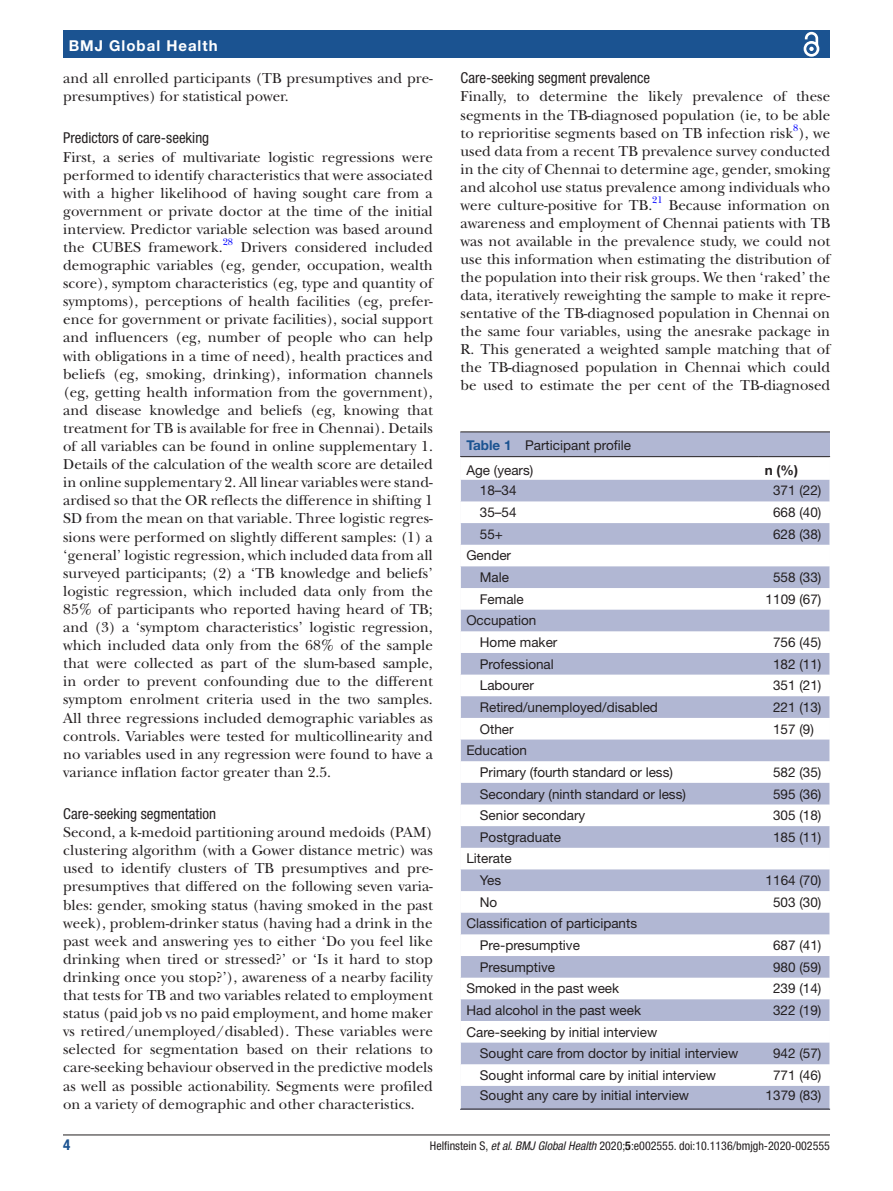
<style>
.page{position:relative;width:893px;height:1191px;background:#fff}
.page>*{position:absolute;margin:0;border:0;box-sizing:border-box;transform-origin:0 0}
.t1{font:15px/18.1px "New Baskerville";color:#231f20;text-align:justify}
.t2{font:condensed 15px "Helvetica Neue LT Std";color:#231f20}
.t3{font:700 15px "Helvetica Neue LT Std";letter-spacing:.065em;color:#fff}
.t4{font:700 condensed 15px "Helvetica Neue LT Std";color:#1b5391}
.t5{font:13.5px/21.6px "Helvetica Neue LT Std";color:#231f20}
.t6{font:700 13.5px "Helvetica Neue LT Std";color:#231f20}
.t7{font:condensed 12px "Helvetica Neue LT Std";color:#231f20}
.t8{font:9.9px "New Baskerville";color:#00f}
.s1{font-weight:700;color:#1b5391}
.s2{font-style:italic}
.s3{font-weight:700}
</style>
<div class="page">
<hr style="left:63px;top:1134px;width:767px;height:1px;background:#231f20">
<div style="left:63px;top:31px;width:767px;height:27px;background:#1b5391"></div>
<svg style="left:803px;top:31px;width:17px;height:26px"></svg>
<div style="left:460px;top:432px;width:370px;height:677px;background:#b1b7d3"></div>
<hr style="left:460px;top:431px;width:370px;height:1px;background:#231f20">
<svg style="left:461px;top:457px;width:369px;height:629px"></svg>
<hr style="left:460px;top:456px;width:299px;height:1px;background:#231f20">
<hr style="left:759px;top:456px;width:71px;height:1px;background:#231f20">
<hr style="left:460px;top:1108px;width:299px;height:1px;background:#231f20">
<hr style="left:759px;top:1108px;width:71px;height:1px;background:#231f20">
<svg style="left:460px;top:457px;width:1px;height:651px"></svg>
<p class="t3" style="left:69px;top:36px;width:150px">BMJ Global Health</p>
<p class="t1" style="left:63px;top:69px;width:371px">and all enrolled participants (TB presumptives and pre&shy;presumptives) for statistical power.</p>
<p class="t2" style="left:63px;top:129px;width:148px">Predictors of care-seeking</p>
<p class="t1" style="left:63px;top:148px;width:371px">First, a series of multivariate logistic regressions were performed to identify characteristics that were associated with a higher likelihood of having sought care from a government or private doctor at the time of the initial interview. Predictor variable selection was based around the CUBES framework.<sup>28</sup></p>
<p class="t1" style="left:63px;top:238px;width:371px;text-indent:177px">Drivers considered included demographic variables (eg, gender, occupation, wealth score), symptom characteristics (eg, type and quantity of symptoms), perceptions of health facilities (eg, prefer&shy;ence for government or private facilities), social support and influencers (eg, number of people who can help with obligations in a time of need), health practices and beliefs (eg, smoking, drinking), information channels (eg, getting health information from the government), and disease knowledge and beliefs (eg, knowing that treatment for TB is available for free in Chennai). Details of all variables can be found in online supplementary 1.<br>Details of the calculation of the wealth score are detailed in online supplementary 2. All linear variables were stand&shy;ardised so that the OR reflects the difference in shifting 1<br>SD from the mean on that variable. Three logistic regres&shy;sions were performed on slightly different samples: (1) a ‘general’ logistic regression, which included data from all surveyed participants; (2) a ‘TB knowledge and beliefs’ logistic regression, which included data only from the 85% of participants who reported having heard of TB; and (3) a ‘symptom characteristics’ logistic regression, which included data only from the 68% of the sample that were collected as part of the slum-based sample, in order to prevent confounding due to the different symptom enrolment criteria used in the two samples.<br>All three regressions included demographic variables as controls. Variables were tested for multicollinearity and no variables used in any regression were found to have a variance inflation factor greater than 2.5.</p>
<p class="t2" style="left:63px;top:805px;width:154px">Care-seeking segmentation</p>
<p class="t1" style="left:63px;top:823px;width:371px">Second, a k-medoid partitioning around medoids (PAM) clustering algorithm (with a Gower distance metric) was used to identify clusters of TB presumptives and pre&shy;presumptives that differed on the following seven varia&shy;bles: gender, smoking status (having smoked in the past week), problem-drinker status (having had a drink in the past week and answering yes to either ‘Do you feel like drinking when tired or stressed?’ or ‘Is it hard to stop drinking once you stop?’), awareness of a nearby facility that tests for TB and two variables related to employment status (paid job vs no paid employment, and home maker vs retired/unemployed/disabled). These variables were selected for segmentation based on their relations to care-seeking behaviour observed in the predictive models as well as possible actionability. Segments were profiled on a variety of demographic and other characteristics.</p>
<p class="t2" style="left:461px;top:69px;width:191px">Care-seeking segment prevalence</p>
<p class="t1" style="left:461px;top:88px;width:371px">Finally, to determine the likely prevalence of these segments in the TB-diagnosed population (ie, to be able to reprioritise segments based on TB infection risk ), we</p>
<p class="t8" style="left:793px;top:122px;width:7px">8</p>
<p class="t1" style="left:461px;top:142px;width:371px">used data from a recent TB prevalence survey conducted in the city of Chennai to determine age, gender, smoking and alcohol use status prevalence among individuals who were culture-positive for TB.</p>
<p class="t8" style="left:652px;top:194px;width:12px">21</p>
<p class="t1" style="left:461px;top:196px;width:371px;text-indent:208px">Because information on awareness and employment of Chennai patients with TB was not available in the prevalence study, we could not use this information when estimating the distribution of the population into their risk groups. We then ‘raked’ the data, iteratively reweighting the sample to make it repre&shy;sentative of the TB-diagnosed population in Chennai on the same four variables, using the anesrake package in R. This generated a weighted sample matching that of the TB-diagnosed population in Chennai which could be used to estimate the per cent of the TB-diagnosed</p>
<p class="t5" style="left:466px;top:433px;width:166px;line-height:25px"><span class="s1">Table 1</span> Participant profile<br>Age (years)</p>
<p class="t6" style="left:765px;top:462px;width:35px">n (%)</p>
<p class="t5" style="left:480px;top:479px;width:38px">18–34</p>
<p class="t5" style="left:773px;top:479px;width:50px">371 (22)</p>
<p class="t5" style="left:480px;top:501px;width:38px">35–54</p>
<p class="t5" style="left:773px;top:501px;width:50px">668 (40)</p>
<p class="t5" style="left:480px;top:523px;width:25px">55+</p>
<p class="t5" style="left:773px;top:523px;width:50px">628 (38)</p>
<p class="t5" style="left:466px;top:544px;width:46px;text-align:right">Gender<br>Male</p>
<p class="t5" style="left:773px;top:566px;width:50px">558 (33)</p>
<p class="t5" style="left:480px;top:588px;width:46px">Female</p>
<p class="t5" style="left:766px;top:588px;width:57px">1109 (67)</p>
<p class="t5" style="left:480px;top:609px;width:79px;text-indent:-14px">Occupation<br>Home maker</p>
<p class="t5" style="left:773px;top:631px;width:50px">756 (45)</p>
<p class="t5" style="left:480px;top:653px;width:75px">Professional</p>
<p class="t5" style="left:773px;top:653px;width:50px">182 (11)</p>
<p class="t5" style="left:480px;top:674px;width:56px">Labourer</p>
<p class="t5" style="left:773px;top:674px;width:50px">351 (21)</p>
<p class="t5" style="left:480px;top:696px;width:180px">Retired/unemployed/disabled</p>
<p class="t5" style="left:773px;top:696px;width:50px">221 (13)</p>
<p class="t5" style="left:480px;top:718px;width:35px">Other</p>
<p class="t5" style="left:773px;top:718px;width:42px">157 (9)</p>
<p class="t5" style="left:480px;top:739px;width:195px;text-indent:-14px">Education<br>Primary (fourth standard or less)</p>
<p class="t5" style="left:773px;top:761px;width:50px">582 (35)</p>
<p class="t5" style="left:480px;top:782px;width:208px">Secondary (ninth standard or less)</p>
<p class="t5" style="left:773px;top:782px;width:50px">595 (36)</p>
<p class="t5" style="left:480px;top:804px;width:107px">Senior secondary</p>
<p class="t5" style="left:773px;top:804px;width:50px">305 (18)</p>
<p class="t5" style="left:480px;top:826px;width:83px">Postgraduate</p>
<p class="t5" style="left:773px;top:826px;width:50px">185 (11)</p>
<p class="t5" style="left:466px;top:847px;width:47px;text-align:center">Literate<br>Yes</p>
<p class="t5" style="left:766px;top:869px;width:57px">1164 (70)</p>
<p class="t5" style="left:480px;top:891px;width:19px">No</p>
<p class="t5" style="left:773px;top:891px;width:50px">503 (30)</p>
<p class="t5" style="left:480px;top:912px;width:159px;text-indent:-14px">Classification of participants<br>Pre-presumptive</p>
<p class="t5" style="left:773px;top:934px;width:50px">687 (41)</p>
<p class="t5" style="left:480px;top:956px;width:77px">Presumptive</p>
<p class="t5" style="left:773px;top:956px;width:50px">980 (59)</p>
<p class="t5" style="left:466px;top:977px;width:154px">Smoked in the past week</p>
<p class="t5" style="left:773px;top:977px;width:50px">239 (14)</p>
<p class="t5" style="left:466px;top:999px;width:176px">Had alcohol in the past week</p>
<p class="t5" style="left:773px;top:999px;width:50px">322 (19)</p>
<p class="t5" style="left:480px;top:1020px;width:260px;text-indent:-14px">Care-seeking by initial interview<br>Sought care from doctor by initial interview</p>
<p class="t5" style="left:773px;top:1042px;width:50px">942 (57)</p>
<p class="t5" style="left:480px;top:1064px;width:238px">Sought informal care by initial interview</p>
<p class="t5" style="left:773px;top:1064px;width:50px">771 (46)</p>
<p class="t5" style="left:480px;top:1084px;width:211px">Sought any care by initial interview</p>
<p class="t5" style="left:766px;top:1084px;width:57px">1379 (83)</p>
<p class="t4" style="left:63px;top:1135px;width:9px">4</p>
<p class="t7" style="left:430px;top:1138px;width:402px">Helfinstein S, <span class="s2">et al</span>. <span class="s2">BMJ Global Health</span> 2020;<span class="s3">5</span>:e002555. doi:10.1136/bmjgh-2020-002555</p>
</div>
